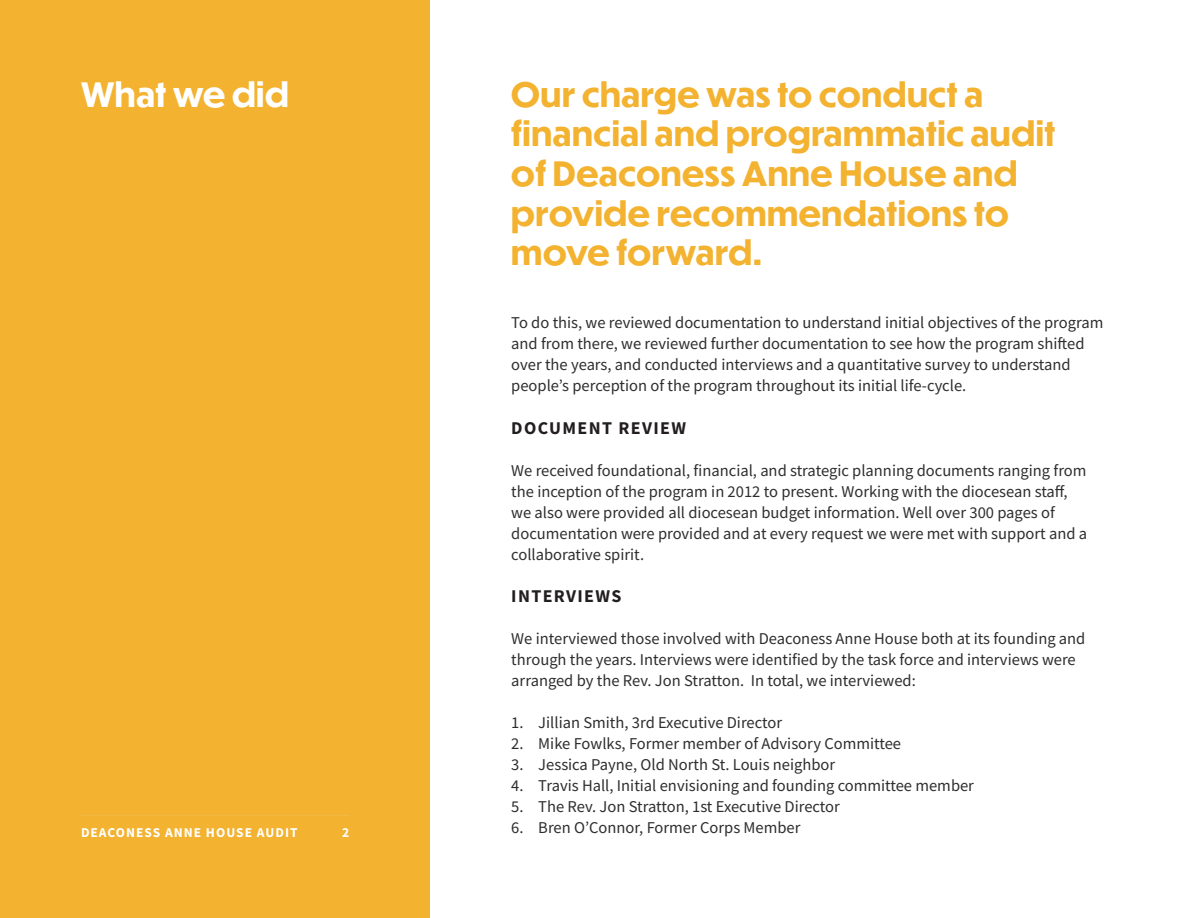
<style>
.page{position:relative;width:1188px;height:918px;background:#fff}
.page>*{position:absolute;margin:0;border:0;box-sizing:border-box;transform-origin:0 0}
.t1{font:700 33px/39.6px "Dunbar Tall";letter-spacing:.02em;color:#f3b230}
.t2{font:700 33px "Dunbar Tall";letter-spacing:.02em;color:#fff}
.t3{font:700 18px "Source Sans Pro";letter-spacing:.075em;color:#231f20}
.t4{font:16.5px/21px "Source Sans Pro";color:#2f2d2e}
.t5{font:700 13.5px "Source Sans Pro";letter-spacing:.075em;color:#fff}
</style>
<div class="page">
<div style="left:0;top:0;width:430px;height:918px;background:#f3b230"></div>
<hr style="left:81px;top:815px;width:268px;height:1px;background:#fff">
<p class="t2" style="left:81px;top:70px;width:209px">What we did</p>
<p class="t1" style="left:511px;top:74px;width:545px">Our charge was to conduct a financial and programmatic audit of Deaconess Anne House and provide recommendations to move forward.</p>
<p class="t4" style="left:511px;top:312px;width:594px">To do this, we reviewed documentation to understand initial objectives of the program and from there, we reviewed further documentation to see how the program shifted over the years, and conducted interviews and a quantitative survey to understand people’s perception of the program throughout its initial life-cycle.</p>
<p class="t3" style="left:511px;top:416px;width:176px">DOCUMENT REVIEW</p>
<p class="t4" style="left:511px;top:460px;width:577px">We received foundational, financial, and strategic planning documents ranging from the inception of the program in 2012 to present. Working with the diocesean staff, we also were provided all diocesean budget information. Well over 300 pages of documentation were provided and at every request we were met with support and a collaborative spirit.</p>
<p class="t3" style="left:511px;top:584px;width:112px">INTERVIEWS</p>
<p class="t4" style="left:511px;top:628px;width:576px">We interviewed those involved with Deaconess Anne House both at its founding and through the years. Interviews were identified by the task force and interviews were arranged by the Rev. Jon Stratton. In total, we interviewed:</p>
<p class="t4" style="left:511px;top:712px;width:272px">1. Jillian Smith, 3rd Executive Director</p>
<p class="t4" style="left:511px;top:733px;width:391px">2. Mike Fowlks, Former member of Advisory Committee</p>
<p class="t4" style="left:511px;top:754px;width:325px">3. Jessica Payne, Old North St. Louis neighbor</p>
<p class="t4" style="left:511px;top:775px;width:464px">4. Travis Hall, Initial envisioning and founding committee member</p>
<p class="t4" style="left:511px;top:796px;width:330px">5. The Rev. Jon Stratton, 1st Executive Director</p>
<p class="t5" style="left:81px;top:824px;width:218px">DEACONESS ANNE HOUSE AUDIT</p>
<p class="t4" style="left:511px;top:817px;width:291px">6. Bren O’Connor, Former Corps Member</p>
<p class="t5" style="left:342px;top:824px;width:9px">2</p>
</div>
